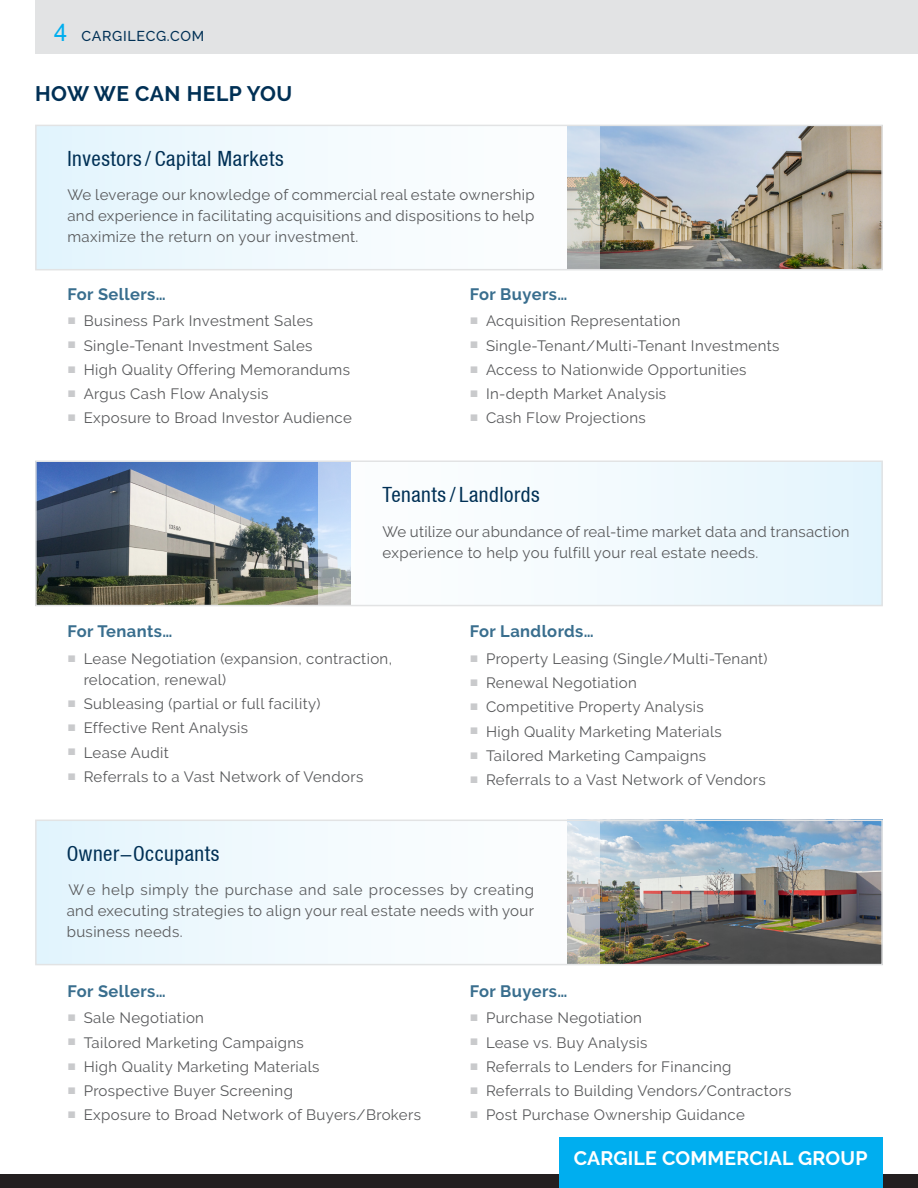
<style>
.page{position:relative;width:918px;height:1188px;background:#fff}
.page>*{position:absolute;margin:0;border:0;box-sizing:border-box;transform-origin:0 0}
.Article_-_Subhead{font:condensed 21px "Helvetica Neue LT";letter-spacing:.025em;color:#003055}
.Broker_Staff_Name{font:700 21px "Raleway";letter-spacing:.025em;color:#003055}
.t1{font:700 19.5px "Raleway";letter-spacing:.01em;color:#fff}
.Article_-Subhead_2{font:700 16.5px "Raleway";letter-spacing:.025em;color:#396e8e}
.Article_-_Copy{font:15px/21px "Raleway";letter-spacing:.025em;color:#58595b;text-align:justify}
.t2{font:500 14.25px "Raleway";letter-spacing:.05em;color:#003055}
.s1{font-family:"Arial";font-weight:400;font-size:24px;color:#00aeef}
.s2{font-family:"Arial";font-size:14.25px;color:#c9cacc}
</style>
<div class="page">
<div style="left:35px;top:0;width:883px;height:54px;background:#e2e3e4"></div>
<div style="left:0;top:1174px;width:918px;height:14px;background:#231f20"></div>
<div style="left:559px;top:1137px;width:324px;height:51px;background:#00aeef"></div>
<svg style="left:38px;top:823px;width:842px;height:139px"></svg>
<div style="left:35px;top:820px;width:848px;height:145px;border:2px solid #e2e3e4"></div>
<svg style="left:38px;top:128px;width:842px;height:139px"></svg>
<div style="left:35px;top:125px;width:848px;height:145px;border:2px solid #e2e3e4"></div>
<svg style="left:38px;top:463px;width:842px;height:140px"></svg>
<div style="left:35px;top:460px;width:848px;height:146px;border:2px solid #e2e3e4"></div>
<p class="t2" style="left:54px;top:28px;width:152px"><span class="s1">4</span> CARGILECG.COM</p>
<p class="Broker_Staff_Name" style="left:35px;top:81px;width:259px">HOW WE CAN HELP YOU</p>
<p class="Article_-_Subhead" style="left:68px;top:146px;width:218px">Investors / Capital Markets</p>
<p class="Article_-_Copy" style="left:68px;top:184px;width:469px">We leverage our knowledge of commercial real estate ownership and experience in facilitating acquisitions and dispositions to help maximize the return on your investment.</p>
<p class="Article_-Subhead_2" style="left:68px;top:285px;width:100px">For Sellers…</p>
<p class="Article_-_Copy" style="left:68px;top:311px;width:247px"><span class="s2">■</span> Business Park Investment Sales</p>
<p class="Article_-_Copy" style="left:68px;top:335px;width:247px"><span class="s2">■</span> Single-Tenant Investment Sales</p>
<p class="Article_-_Copy" style="left:68px;top:359px;width:284px"><span class="s2">■</span> High Quality Offering Memorandums</p>
<p class="Article_-_Copy" style="left:68px;top:383px;width:202px"><span class="s2">■</span> Argus Cash Flow Analysis</p>
<p class="Article_-_Copy" style="left:68px;top:408px;width:286px"><span class="s2">■</span> Exposure to Broad Investor Audience</p>
<p class="Article_-Subhead_2" style="left:470px;top:285px;width:99px">For Buyers…</p>
<p class="Article_-_Copy" style="left:470px;top:311px;width:212px"><span class="s2">■</span> Acquisition Representation</p>
<p class="Article_-_Copy" style="left:470px;top:335px;width:311px"><span class="s2">■</span> Single-Tenant/Multi-Tenant Investments</p>
<p class="Article_-_Copy" style="left:470px;top:359px;width:278px"><span class="s2">■</span> Access to Nationwide Opportunities</p>
<p class="Article_-_Copy" style="left:470px;top:383px;width:198px"><span class="s2">■</span> In-depth Market Analysis</p>
<p class="Article_-_Copy" style="left:470px;top:408px;width:178px"><span class="s2">■</span> Cash Flow Projections</p>
<p class="Article_-_Subhead" style="left:383px;top:483px;width:158px">Tenants / Landlords</p>
<p class="Article_-_Copy" style="left:383px;top:521px;width:469px">We utilize our abundance of real-time market data and transaction experience to help you fulfill your real estate needs.</p>
<p class="Article_-Subhead_2" style="left:68px;top:622px;width:106px">For Tenants…</p>
<p class="Article_-_Copy" style="left:84px;top:648px;width:310px;text-indent:-16px"><span class="s2">■</span> Lease Negotiation (expansion, contraction, relocation, renewal)</p>
<p class="Article_-_Copy" style="left:68px;top:693px;width:254px"><span class="s2">■</span> Subleasing (partial or full facility)</p>
<p class="Article_-_Copy" style="left:68px;top:717px;width:182px"><span class="s2">■</span> Effective Rent Analysis</p>
<p class="Article_-_Copy" style="left:68px;top:742px;width:103px"><span class="s2">■</span> Lease Audit</p>
<p class="Article_-_Copy" style="left:68px;top:766px;width:297px"><span class="s2">■</span> Referrals to a Vast Network of Vendors</p>
<p class="Article_-Subhead_2" style="left:470px;top:622px;width:125px">For Landlords…</p>
<p class="Article_-_Copy" style="left:470px;top:648px;width:299px"><span class="s2">■</span> Property Leasing (Single/Multi-Tenant)</p>
<p class="Article_-_Copy" style="left:470px;top:672px;width:169px"><span class="s2">■</span> Renewal Negotiation</p>
<p class="Article_-_Copy" style="left:470px;top:696px;width:236px"><span class="s2">■</span> Competitive Property Analysis</p>
<p class="Article_-_Copy" style="left:470px;top:721px;width:254px"><span class="s2">■</span> High Quality Marketing Materials</p>
<p class="Article_-_Copy" style="left:470px;top:745px;width:238px"><span class="s2">■</span> Tailored Marketing Campaigns</p>
<p class="Article_-_Copy" style="left:470px;top:769px;width:297px"><span class="s2">■</span> Referrals to a Vast Network of Vendors</p>
<p class="Article_-_Subhead" style="left:67px;top:841px;width:154px">Owner-Occupants</p>
<p class="Article_-_Copy" style="left:67px;top:879px;width:469px">We help simply the purchase and sale processes by creating and executing strategies to align your real estate needs with your business needs.</p>
<p class="Article_-Subhead_2" style="left:68px;top:982px;width:100px">For Sellers…</p>
<p class="Article_-_Copy" style="left:68px;top:1008px;width:138px"><span class="s2">■</span> Sale Negotiation</p>
<p class="Article_-_Copy" style="left:68px;top:1032px;width:238px"><span class="s2">■</span> Tailored Marketing Campaigns</p>
<p class="Article_-_Copy" style="left:68px;top:1056px;width:254px"><span class="s2">■</span> High Quality Marketing Materials</p>
<p class="Article_-_Copy" style="left:68px;top:1080px;width:227px"><span class="s2">■</span> Prospective Buyer Screening</p>
<p class="Article_-_Copy" style="left:68px;top:1105px;width:355px"><span class="s2">■</span> Exposure to Broad Network of Buyers/Brokers</p>
<p class="Article_-Subhead_2" style="left:470px;top:982px;width:99px">For Buyers…</p>
<p class="Article_-_Copy" style="left:470px;top:1008px;width:174px"><span class="s2">■</span> Purchase Negotiation</p>
<p class="Article_-_Copy" style="left:470px;top:1032px;width:179px"><span class="s2">■</span> Lease vs. Buy Analysis</p>
<p class="Article_-_Copy" style="left:470px;top:1056px;width:263px"><span class="s2">■</span> Referrals to Lenders for Financing</p>
<p class="Article_-_Copy" style="left:470px;top:1080px;width:323px"><span class="s2">■</span> Referrals to Building Vendors/Contractors</p>
<p class="Article_-_Copy" style="left:470px;top:1105px;width:277px"><span class="s2">■</span> Post Purchase Ownership Guidance</p>
<h2 class="t1" style="left:574px;top:1147px;width:295px">CARGILE COMMERCIAL GROUP</h2>
</div>
